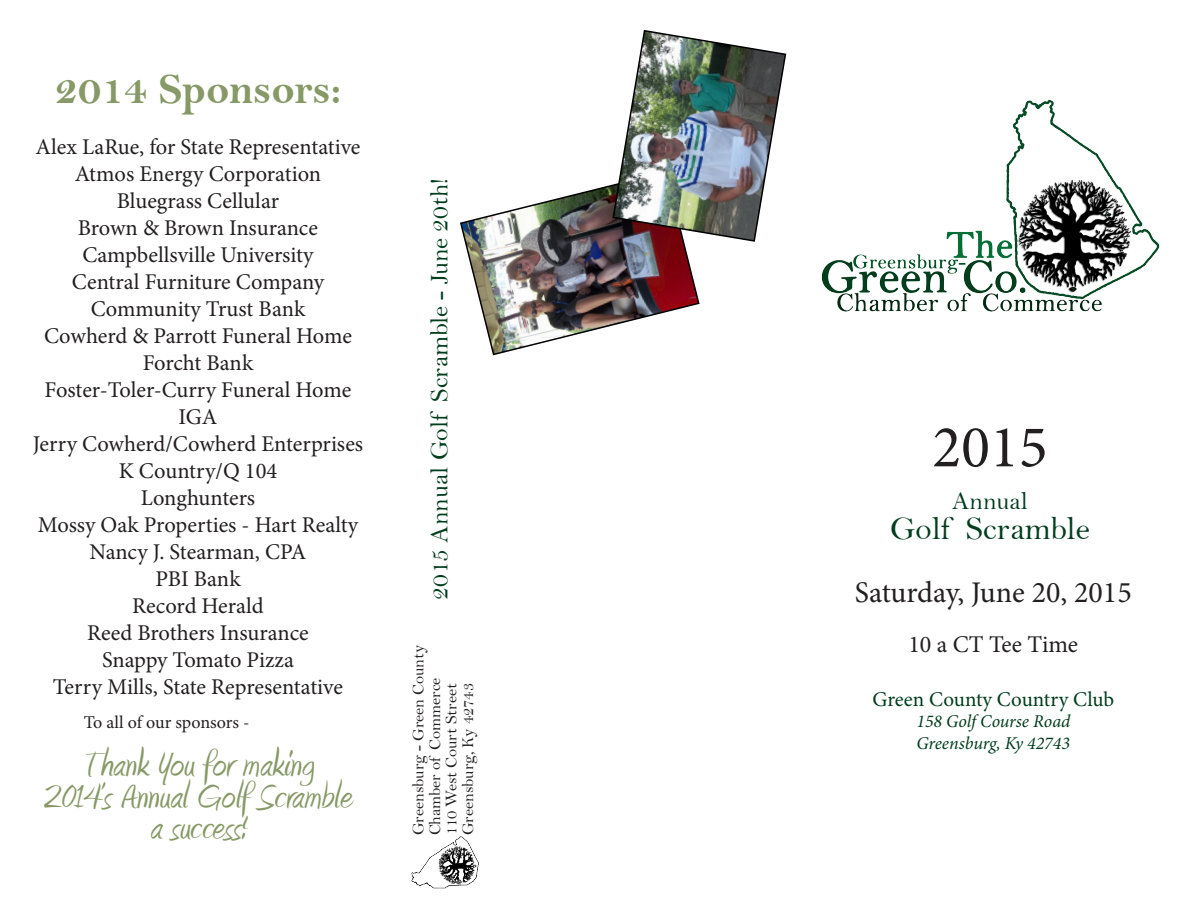
<style>
.page{position:relative;width:1188px;height:918px;background:#fff}
.page>*{position:absolute;margin:0;border:0;box-sizing:border-box;transform-origin:0 0}
.t1{font:60px "Minion Pro";color:#231f20}
.t2{font:43.5px/31.5px "Amienne";color:#879967;text-align:center}
.t3{font:43.5px "Bell MT Bold";color:#879967}
.t4{font:33px "Bell";color:#023d1e}
.t5{font:30px "Minion Pro";color:#231f20}
.t6{font:25.5px "Bell";color:#023d1e}
.t7{font:24px "Minion Pro";color:#231f20}
.t8{font:22.5px/27px "Minion Pro";letter-spacing:-.005em;color:#231f20;text-align:center}
.t9{font:21px "Minion Pro";color:#023d1e}
.t10{font:italic 18px/21.6px "Minion Pro";letter-spacing:-.005em;color:#023d1e}
.t11{font:18px "Minion Pro";letter-spacing:-.005em;color:#231f20}
.t12{font:16.5px/16.5px "Bell";color:#231f20}
</style>
<div class="page">
<img style="left:411px;top:836px;width:68px;height:53px">
<img style="left:821px;top:99px;width:339px;height:213px">
<img style="left:460px;top:184px;width:240px;height:172px">
<img style="left:612px;top:30px;width:175px;height:213px">
<h2 class="t3" style="left:55px;top:63px;width:288px">2014 Sponsors:</h2>
<p class="t8" style="left:33px;top:133px;width:332px">Alex LaRue, for State Representative<br>Atmos Energy Corporation<br>Bluegrass Cellular<br>Brown &amp; Brown Insurance<br>Campbellsville University<br>Central Furniture Company<br>Community Trust Bank<br>Cowherd &amp; Parrott Funeral Home<br>Forcht Bank<br>Foster-Toler-Curry Funeral Home<br>IGA<br>Jerry Cowherd/Cowherd Enterprises<br>K Country/Q 104<br>Longhunters<br>Mossy Oak Properties - Hart Realty<br>Nancy J. Stearman, CPA<br>PBI Bank<br>Record Herald<br>Reed Brothers Insurance<br>Snappy Tomato Pizza<br>Terry Mills, State Representative</p>
<p class="t11" style="left:84px;top:710px;width:167px">To all of our sponsors -</p>
<h2 class="t2" style="left:44px;top:750px;width:310px">Thank You for making<br>2014’s Annual Golf Scramble a success!</h2>
<p class="t6" style="left:424px;top:600px;width:423px;rotate:-90deg">2015 Annual Golf Scramble - June 20th!</p>
<p class="t12" style="left:410px;top:835px;width:192px;rotate:-90deg">Greensburg - Green County<br>Chamber of Commerce<br>110 West Court Street<br>Greensburg, Ky 42743</p>
<h1 class="t1" style="left:932px;top:407px;width:117px">2015</h1>
<p class="t6" style="left:952px;top:486px;width:77px">Annual</p>
<h3 class="t4" style="left:890px;top:509px;width:201px">Golf Scramble</h3>
<h3 class="t5" style="left:855px;top:573px;width:278px">Saturday, June 20, 2015</h3>
<p class="t7" style="left:908px;top:628px;width:171px">10 a CT Tee Time</p>
<p class="t9" style="left:873px;top:685px;width:243px">Green County Country Club</p>
<p class="t10" style="left:916px;top:711px;width:155px">158 Golf Course Road<br>Greensburg, Ky 42743</p>
</div>
